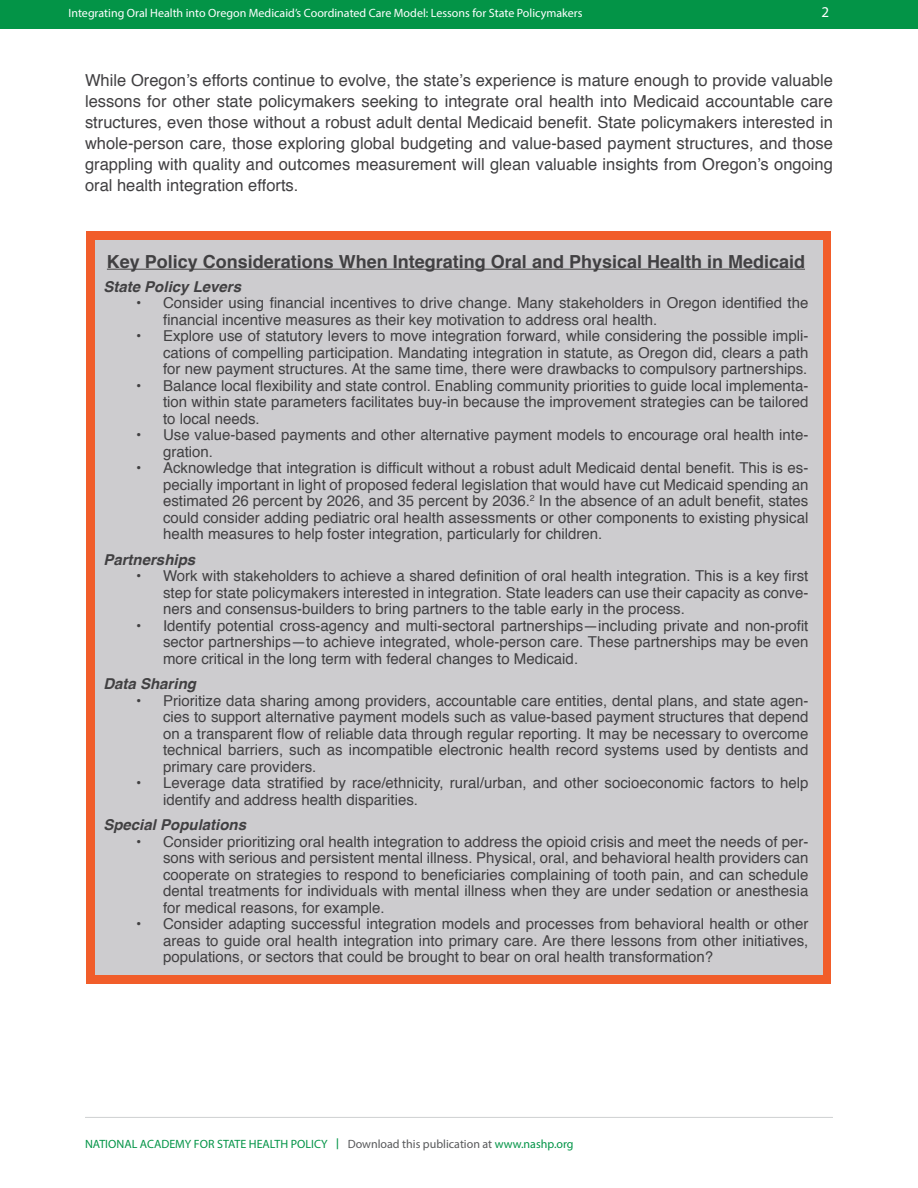
<style>
.page{position:relative;width:918px;height:1188px;background:#fff}
.page>*{position:absolute;margin:0;border:0;box-sizing:border-box;transform-origin:0 0}
.t1{font:700 18px "Helvetica";color:#414042}
.t2{font:16.5px/21px "Helvetica";color:#414042;text-align:justify}
.t3{font:15px/16.5px "Helvetica";color:#414042;text-align:justify}
.t4{font:italic 700 15px "Helvetica";color:#414042}
.t5{font:15px "Myriad Pro";color:#fff}
.t6{font:12px "Myriad Pro";color:#fff}
.t7{font:12px "Myriad Pro";color:#039447}
.s1{font-family:"Fira Sans"}
.s2{color:#58595b}
</style>
<div class="page">
<div style="left:0;top:0;width:918px;height:29px;background:#039447"></div>
<hr style="left:85px;top:1117px;width:748px;height:1px;background:#d1d3d4">
<div style="left:87px;top:231px;width:744px;height:753px;background:#f15d2a"></div>
<div style="left:95px;top:240px;width:728px;height:735px;background:#cdcccf"></div>
<hr style="left:107px;top:269px;width:698px;height:1px;background:#414042">
<p class="t6" style="left:68px;top:5px;width:516px">Integrating Oral Health into Oregon Medicaid’s Coordinated Care Model: Lessons for State Policymakers</p>
<p class="t5" style="left:821px;top:3px;width:9px">2</p>
<p class="t2" style="left:85px;top:70px;width:749px">While Oregon’s efforts continue to evolve, the state’s experience is mature enough to provide valuable lessons for other state policymakers seeking to integrate oral health into Medicaid accountable care structures, even those without a robust adult dental Medicaid benefit. State policymakers interested in whole-person care, those exploring global budgeting and value-based payment structures, and those grappling with quality and outcomes measurement will glean valuable insights from Oregon’s ongoing oral health integration efforts.</p>
<p class="t1" style="left:107px;top:247px;width:700px">Key Policy Considerations When Integrating Oral and Physical Health in Medicaid</p>
<p class="t4" style="left:103px;top:274px;width:139px">State Policy Levers</p>
<p class="t3" style="left:163px;top:295px;width:647px;text-indent:-27px">• Consider using financial incentives to drive change. Many stakeholders in Oregon identified the financial incentive measures as their key motivation to address oral health.</p>
<p class="t3" style="left:163px;top:328px;width:647px;text-indent:-27px">• Explore use of statutory levers to move integration forward, while considering the possible impli&shy;cations of compelling participation. Mandating integration in statute, as Oregon did, clears a path for new payment structures. At the same time, there were drawbacks to compulsory partnerships.</p>
<p class="t3" style="left:163px;top:378px;width:647px;text-indent:-27px">• Balance local flexibility and state control. Enabling community priorities to guide local implementa&shy;tion within state parameters facilitates buy-in because the improvement strategies can be tailored to local needs.</p>
<p class="t3" style="left:163px;top:427px;width:647px;text-indent:-27px">• Use value-based payments and other alternative payment models to encourage oral health inte&shy;gration.</p>
<p class="t3" style="left:163px;top:460px;width:647px;text-indent:-27px">• Acknowledge that integration is difficult without a robust adult Medicaid dental benefit. This is es&shy;pecially important in light of proposed federal legislation that would have cut Medicaid spending an estimated 26 percent by 2026, and 35 percent by 2036.<sup>2</sup> In the absence of an adult benefit, states could consider adding pediatric oral health assessments or other components to existing physical health measures to help foster integration, particularly for children.</p>
<p class="t4" style="left:103px;top:547px;width:93px">Partnerships</p>
<p class="t3" style="left:163px;top:568px;width:647px;text-indent:-27px">• Work with stakeholders to achieve a shared definition of oral health integration. This is a key first step for state policymakers interested in integration. State leaders can use their capacity as conve&shy;ners and consensus-builders to bring partners to the table early in the process.</p>
<p class="t3" style="left:163px;top:618px;width:647px;text-indent:-27px">• Identify potential cross-agency and multi-sectoral partnerships—including private and non-profit sector partnerships—to achieve integrated, whole-person care. These partnerships may be even more critical in the long term with federal changes to Medicaid.</p>
<p class="t4" style="left:103px;top:672px;width:94px">Data Sharing</p>
<p class="t3" style="left:163px;top:693px;width:647px;text-indent:-27px">• Prioritize data sharing among providers, accountable care entities, dental plans, and state agen&shy;cies to support alternative payment models such as value-based payment structures that depend on a transparent flow of reliable data through regular reporting. It may be necessary to overcome technical barriers, such as incompatible electronic health record systems used by dentists and primary care providers.</p>
<p class="t3" style="left:163px;top:775px;width:647px;text-indent:-27px">• Leverage data stratified by race/ethnicity, rural/urban, and other socioeconomic factors to help identify and address health disparities.</p>
<p class="t4" style="left:103px;top:813px;width:144px">Special Populations</p>
<p class="t3" style="left:163px;top:834px;width:647px;text-indent:-27px">• Consider prioritizing oral health integration to address the opioid crisis and meet the needs of per&shy;sons with serious and persistent mental illness. Physical, oral, and behavioral health providers can cooperate on strategies to respond to beneficiaries complaining of tooth pain, and can schedule dental treatments for individuals with mental illness when they are under sedation or anesthesia for medical reasons, for example.</p>
<p class="t3" style="left:163px;top:916px;width:647px;text-indent:-27px">• Consider adapting successful integration models and processes from behavioral health or other areas to guide oral health integration into primary care. Are there lessons from other initiatives, populations, or sectors that could be brought to bear on oral health transformation?</p>
<p class="t7" style="left:85px;top:1136px;width:490px">NATIONAL ACADEMY FOR STATE HEALTH POLICY <span class="s1">|</span> <span class="s2">Download this publication at</span> www.nashp.org</p>
</div>
